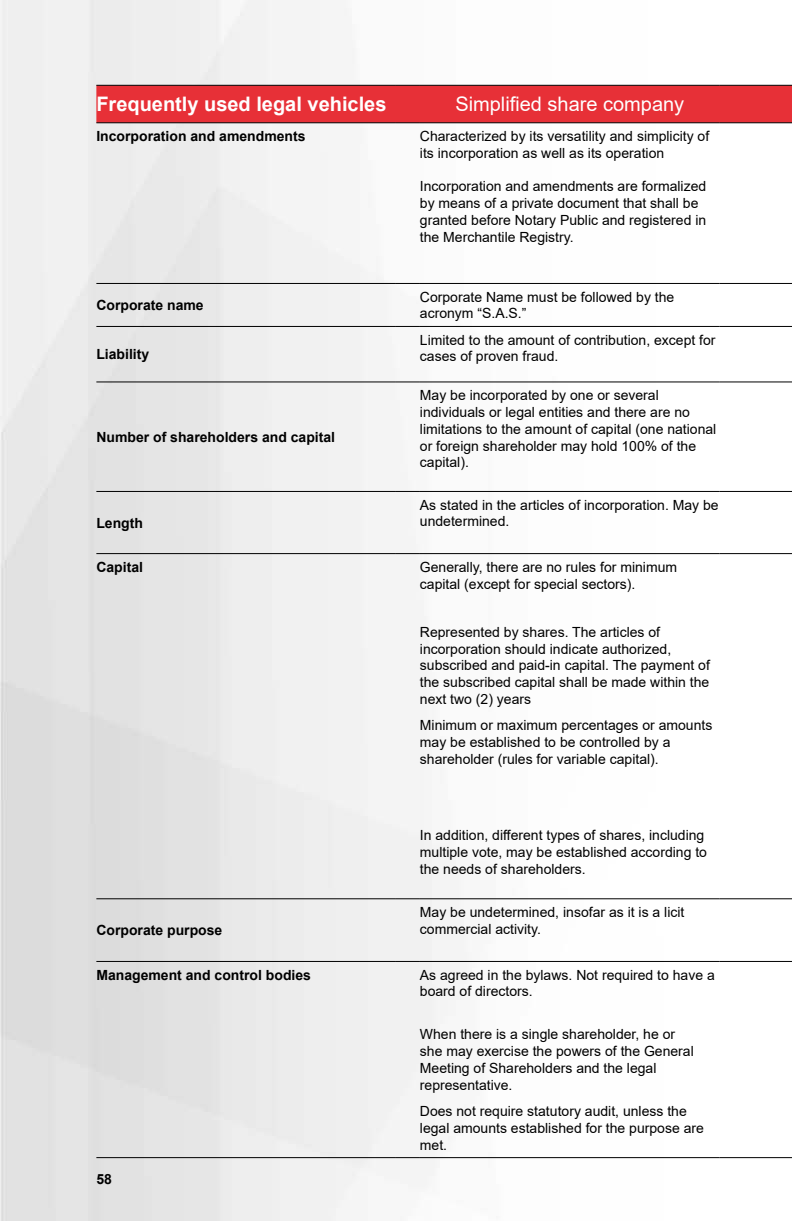
<style>
.page{position:relative;width:792px;height:1224px;background:#fff}
.page>*{position:absolute;margin:0;border:0;box-sizing:border-box;transform-origin:0 0}
.t1{font:700 20px "Arial";color:#fff}
.t2{font:20px "Arial";color:#fff}
.t3{font:14px/16.8px "Arial";color:#000}
.t4{font:700 14px "Arial";color:#000}
</style>
<div class="page">
<img style="left:0;top:0;width:792px;height:1220px">
<hr style="left:96px;top:1157px;width:300px;height:1px;background:#000">
<svg style="left:396px;top:1157px;width:24px;height:1px"></svg>
<hr style="left:420px;top:1157px;width:300px;height:1px;background:#000">
<hr style="left:720px;top:1157px;width:72px;height:1px;background:#000">
<div style="left:96px;top:85px;width:696px;height:38px;background:#e73037"></div>
<hr style="left:420px;top:122px;width:300px;height:1px;background:#000">
<hr style="left:720px;top:122px;width:72px;height:1px;background:#000">
<hr style="left:96px;top:283px;width:300px;height:1px;background:#000">
<svg style="left:396px;top:283px;width:24px;height:1px"></svg>
<hr style="left:420px;top:283px;width:300px;height:1px;background:#000">
<hr style="left:720px;top:283px;width:72px;height:1px;background:#000">
<hr style="left:96px;top:326px;width:300px;height:1px;background:#000">
<svg style="left:396px;top:326px;width:24px;height:1px"></svg>
<hr style="left:420px;top:326px;width:300px;height:1px;background:#000">
<hr style="left:720px;top:326px;width:72px;height:1px;background:#000">
<hr style="left:96px;top:382px;width:300px;height:1px;background:#000">
<svg style="left:396px;top:382px;width:24px;height:1px"></svg>
<hr style="left:420px;top:382px;width:300px;height:1px;background:#000">
<hr style="left:720px;top:382px;width:72px;height:1px;background:#000">
<hr style="left:96px;top:491px;width:300px;height:1px;background:#000">
<svg style="left:396px;top:491px;width:24px;height:1px"></svg>
<hr style="left:420px;top:491px;width:300px;height:1px;background:#000">
<hr style="left:720px;top:491px;width:72px;height:1px;background:#000">
<hr style="left:96px;top:553px;width:300px;height:1px;background:#000">
<svg style="left:396px;top:553px;width:24px;height:1px"></svg>
<hr style="left:420px;top:553px;width:300px;height:1px;background:#000">
<hr style="left:720px;top:553px;width:72px;height:1px;background:#000">
<hr style="left:96px;top:898px;width:300px;height:1px;background:#000">
<svg style="left:396px;top:898px;width:24px;height:1px"></svg>
<hr style="left:420px;top:898px;width:300px;height:1px;background:#000">
<hr style="left:720px;top:898px;width:72px;height:1px;background:#000">
<hr style="left:96px;top:961px;width:300px;height:1px;background:#000">
<svg style="left:396px;top:961px;width:24px;height:1px"></svg>
<hr style="left:420px;top:961px;width:300px;height:1px;background:#000">
<hr style="left:720px;top:961px;width:72px;height:1px;background:#000">
<h1 class="t1" style="left:96px;top:90px;width:292px">Frequently used legal vehicles</h1>
<h1 class="t2" style="left:455px;top:91px;width:230px">Simplified share company</h1>
<p class="t4" style="left:96px;top:126px;width:211px">Incorporation and amendments</p>
<p class="t3" style="left:420px;top:128px;width:291px">Characterized by its versatility and simplicity of its incorporation as well as its operation</p>
<p class="t3" style="left:420px;top:178px;width:288px">Incorporation and amendments are formalized by means of a private document that shall be granted before Notary Public and registered in the Merchantile Registry.</p>
<p class="t4" style="left:96px;top:295px;width:109px">Corporate name</p>
<p class="t3" style="left:420px;top:288px;width:256px">Corporate Name must be followed by the acronym “S.A.S.”</p>
<p class="t4" style="left:96px;top:345px;width:54px">Liability</p>
<p class="t3" style="left:420px;top:331px;width:297px">Limited to the amount of contribution, except for cases of proven fraud.</p>
<p class="t4" style="left:96px;top:427px;width:240px">Number of shareholders and capital</p>
<p class="t4" style="left:96px;top:513px;width:48px">Length</p>
<p class="t3" style="left:420px;top:387px;width:298px">May be incorporated by one or several individuals or legal entities and there are no limitations to the amount of capital (one national or foreign shareholder may hold 100% of the capital).</p>
<p class="t3" style="left:420px;top:496px;width:300px">As stated in the articles of incorporation. May be undetermined.</p>
<p class="t4" style="left:96px;top:557px;width:48px">Capital</p>
<p class="t3" style="left:420px;top:558px;width:259px">Generally, there are no rules for minimum capital (except for special sectors).</p>
<p class="t3" style="left:420px;top:623px;width:292px">Represented by shares. The articles of incorporation should indicate authorized, subscribed and paid-in capital. The payment of the subscribed capital shall be made within the next two (2) years</p>
<p class="t3" style="left:420px;top:717px;width:294px">Minimum or maximum percentages or amounts may be established to be controlled by a shareholder (rules for variable capital).</p>
<p class="t4" style="left:96px;top:920px;width:128px">Corporate purpose</p>
<p class="t3" style="left:420px;top:827px;width:289px">In addition, different types of shares, including multiple vote, may be established according to the needs of shareholders.</p>
<p class="t3" style="left:420px;top:904px;width:266px">May be undetermined, insofar as it is a licit commercial activity.</p>
<p class="t4" style="left:96px;top:965px;width:216px">Management and control bodies</p>
<p class="t3" style="left:420px;top:966px;width:296px">As agreed in the bylaws. Not required to have a board of directors.</p>
<p class="t3" style="left:420px;top:1026px;width:275px">When there is a single shareholder, he or she may exercise the powers of the General Meeting of Shareholders and the legal representative.</p>
<p class="t3" style="left:420px;top:1103px;width:286px">Does not require statutory audit, unless the legal amounts established for the purpose are met.</p>
<p class="t4" style="left:96px;top:1169px;width:17px">58</p>
</div>
